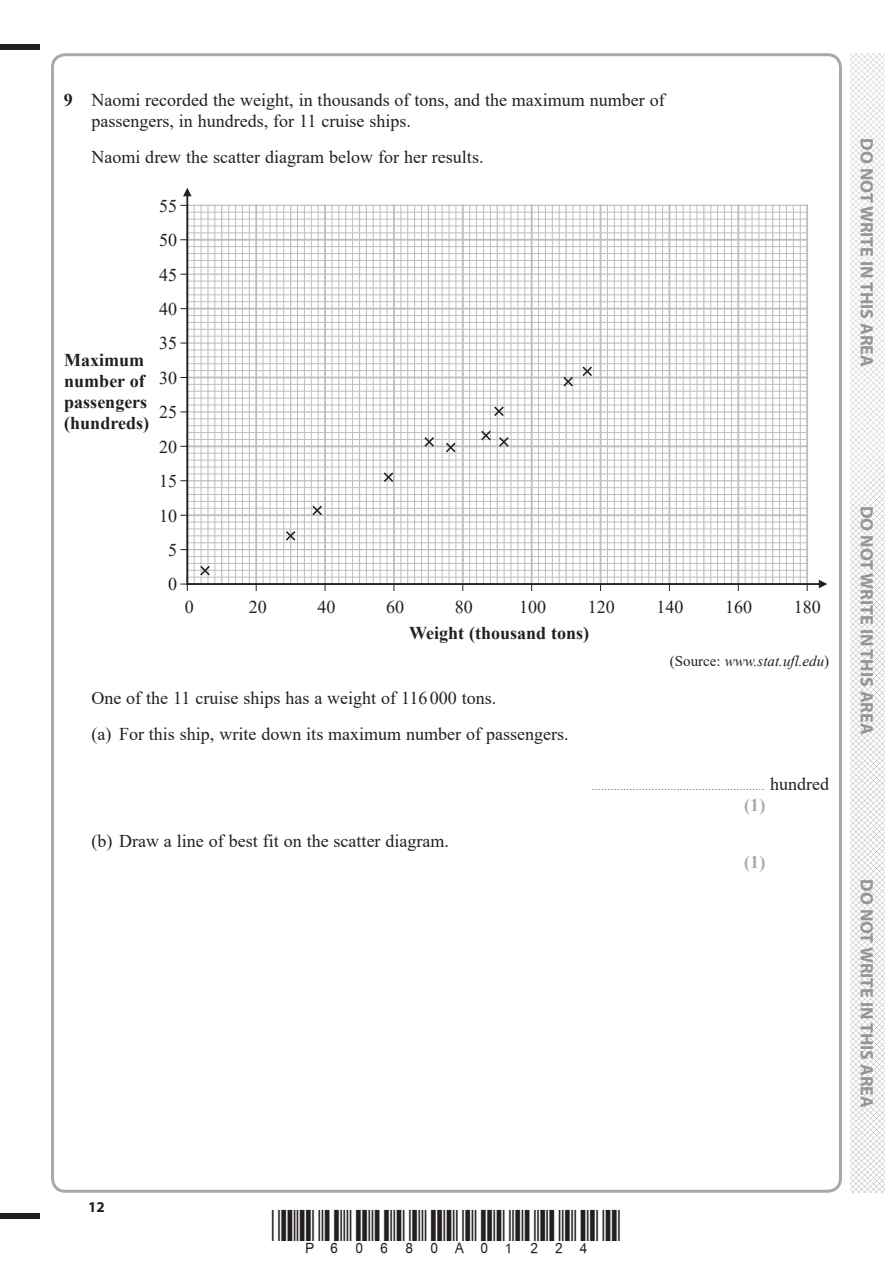
<style>
.page{position:relative;width:893px;height:1263px;background:#fff}
.page>*{position:absolute;margin:0;border:0;box-sizing:border-box;transform-origin:0 0}
.t1{font:18px/34.5px "Times New Roman";color:#231f20}
.t2{font:700 18px "Myriad Pro";color:#939598}
.t3{font:700 18px/21px "Times New Roman";color:#231f20}
.t4{font:700 18px "Times New Roman";color:#a8a9ad}
.t5{font:italic 15px "Times New Roman";color:#231f20}
.t6{font:700 15px "Myriad Pro";color:#231f20}
.t7{font:9px "Times New Roman";color:#231f20}
.s1{font-weight:700}
.s2{font-style:normal}
.s3{font-size:18px}
</style>
<div class="page">
<div style="left:0;top:44px;width:40px;height:5px;background:#231f20"></div>
<div style="left:0;top:1214px;width:40px;height:5px;background:#231f20"></div>
<img style="left:850px;top:53px;width:34px;height:1140px">
<svg style="left:183px;top:188px;width:6px;height:9px"></svg>
<svg style="left:818px;top:582px;width:9px;height:7px"></svg>
<svg style="left:185px;top:190px;width:638px;height:396px"></svg>
<svg style="left:180px;top:584px;width:8px;height:7px"></svg>
<svg style="left:200px;top:566px;width:10px;height:9px"></svg>
<svg style="left:286px;top:531px;width:9px;height:10px"></svg>
<svg style="left:312px;top:506px;width:10px;height:9px"></svg>
<svg style="left:384px;top:472px;width:9px;height:10px"></svg>
<svg style="left:424px;top:437px;width:10px;height:10px"></svg>
<svg style="left:446px;top:443px;width:9px;height:9px"></svg>
<svg style="left:481px;top:431px;width:10px;height:9px"></svg>
<svg style="left:499px;top:437px;width:10px;height:10px"></svg>
<svg style="left:494px;top:406px;width:10px;height:10px"></svg>
<svg style="left:563px;top:377px;width:10px;height:9px"></svg>
<svg style="left:582px;top:367px;width:10px;height:9px"></svg>
<p class="t1" style="left:91px;top:90px;width:575px;line-height:21px;text-indent:-28px"><span class="s1">9</span> Naomi recorded the weight, in thousands of tons, and the maximum number of passengers, in hundreds, for 11 cruise ships.</p>
<p class="t1" style="left:91px;top:140px;width:394px">Naomi drew the scatter diagram below for her results.</p>
<p class="t1" style="left:159px;top:188px;width:19px;text-align:center">55<br>50<br>45<br>40<br>35<br>30<br>25<br>20<br>15<br>10<br>5<br>0</p>
<p class="t1" style="left:185px;top:590px;width:10px">0</p>
<p class="t1" style="left:249px;top:590px;width:19px">20</p>
<p class="t1" style="left:318px;top:590px;width:19px">40</p>
<p class="t1" style="left:386px;top:590px;width:19px">60</p>
<p class="t1" style="left:455px;top:590px;width:19px">80</p>
<p class="t1" style="left:519px;top:590px;width:28px">100</p>
<p class="t1" style="left:588px;top:590px;width:28px">120</p>
<p class="t1" style="left:656px;top:590px;width:28px">140</p>
<p class="t1" style="left:725px;top:590px;width:28px">160</p>
<p class="t1" style="left:794px;top:590px;width:28px">180</p>
<p class="t3" style="left:409px;top:622px;width:181px">Weight (thousand tons)</p>
<p class="t3" style="left:64px;top:350px;width:86px">Maximum number of passengers (hundreds)</p>
<p class="t1" style="left:91px;top:680px;width:479px;line-height:36px">One of the 11 cruise ships has a weight of 116 000 tons.<br>(a) For this ship, write down its maximum number of passengers.</p>
<p class="t1" style="left:91px;top:824px;width:359px">(b) Draw a line of best fit on the scatter diagram.</p>
<p class="t5" style="left:670px;top:652px;width:161px"><span class="s2">(Source:</span> www.stat.ufl.edu<span class="s2">)</span></p>
<p class="t7" style="left:592px;top:782px;width:239px">....................................................... <span class="s3">hundred</span></p>
<p class="t4" style="left:744px;top:795px;width:23px">(1)</p>
<p class="t4" style="left:744px;top:852px;width:23px">(1)</p>
<p class="t2" style="left:873px;top:138px;width:230px;rotate:90deg">DO NOT WRITE IN THIS AREA</p>
<p class="t2" style="left:873px;top:506px;width:230px;rotate:90deg">DO NOT WRITE IN THIS AREA</p>
<p class="t2" style="left:873px;top:879px;width:230px;rotate:90deg">DO NOT WRITE IN THIS AREA</p>
<p class="t6" style="left:88px;top:1201px;width:18px">12</p>
</div>
